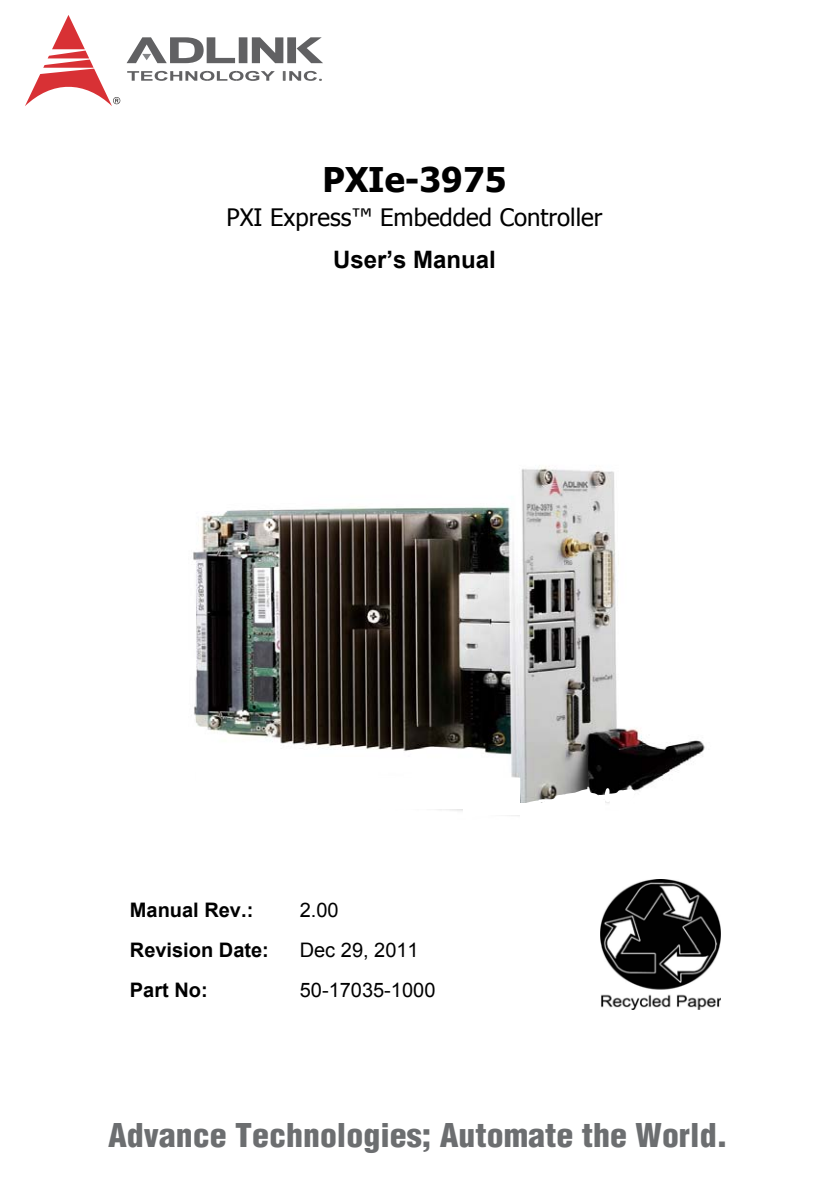
<style>
.page{position:relative;width:840px;height:1190px;background:#fff}
.page>*{position:absolute;margin:0;border:0;box-sizing:border-box;transform-origin:0 0}
.t1{font:700 34px "Tahoma";color:#000}
.t2{font:900 condensed 32px "Helvetica";color:#6c6e70;scale:1.06 1}
.t3{font:24px "Tahoma";color:#000}
.t4{font:700 24px "Arial";color:#000}
.t5{font:700 20px "Arial";color:#000}
.t6{font:20px "Arial";color:#000}
</style>
<div class="page">
<img style="left:600px;top:879px;width:119px;height:130px">
<svg style="left:127px;top:71px;width:147px;height:10px"></svg>
<svg style="left:282px;top:71px;width:39px;height:10px"></svg>
<svg style="left:126px;top:37px;width:197px;height:26px"></svg>
<svg style="left:25px;top:15px;width:94px;height:91px"></svg>
<img style="left:193px;top:466px;width:512px;height:350px">
<div style="left:360px;top:778px;width:159px;height:31px;background:#fff"></div>
<div style="left:463px;top:803px;width:56px;height:12px;background:#fff"></div>
<div style="left:196px;top:757px;width:181px;height:72px;background:#fff"></div>
<div style="left:519px;top:803px;width:36px;height:19px;background:#fff"></div>
<svg style="left:524px;top:785px;width:110px;height:30px"></svg>
<p class="t1" style="left:322px;top:158px;width:185px">PXIe-3975</p>
<p class="t3" style="left:226px;top:202px;width:377px">PXI Express™ Embedded Controller</p>
<p class="t4" style="left:333px;top:246px;width:164px">User’s Manual</p>
<p class="t5" style="left:130px;top:899px;width:125px">Manual Rev.:</p>
<p class="t6" style="left:299px;top:899px;width:40px">2.00</p>
<p class="t5" style="left:130px;top:939px;width:140px">Revision Date:</p>
<p class="t6" style="left:299px;top:939px;width:120px">Dec 29, 2011</p>
<p class="t5" style="left:130px;top:979px;width:79px">Part No:</p>
<p class="t6" style="left:299px;top:979px;width:137px">50-17035-1000</p>
<p class="t2" style="left:108px;top:1123px;width:586px">Advance Technologies; Automate the World.</p>
</div>
